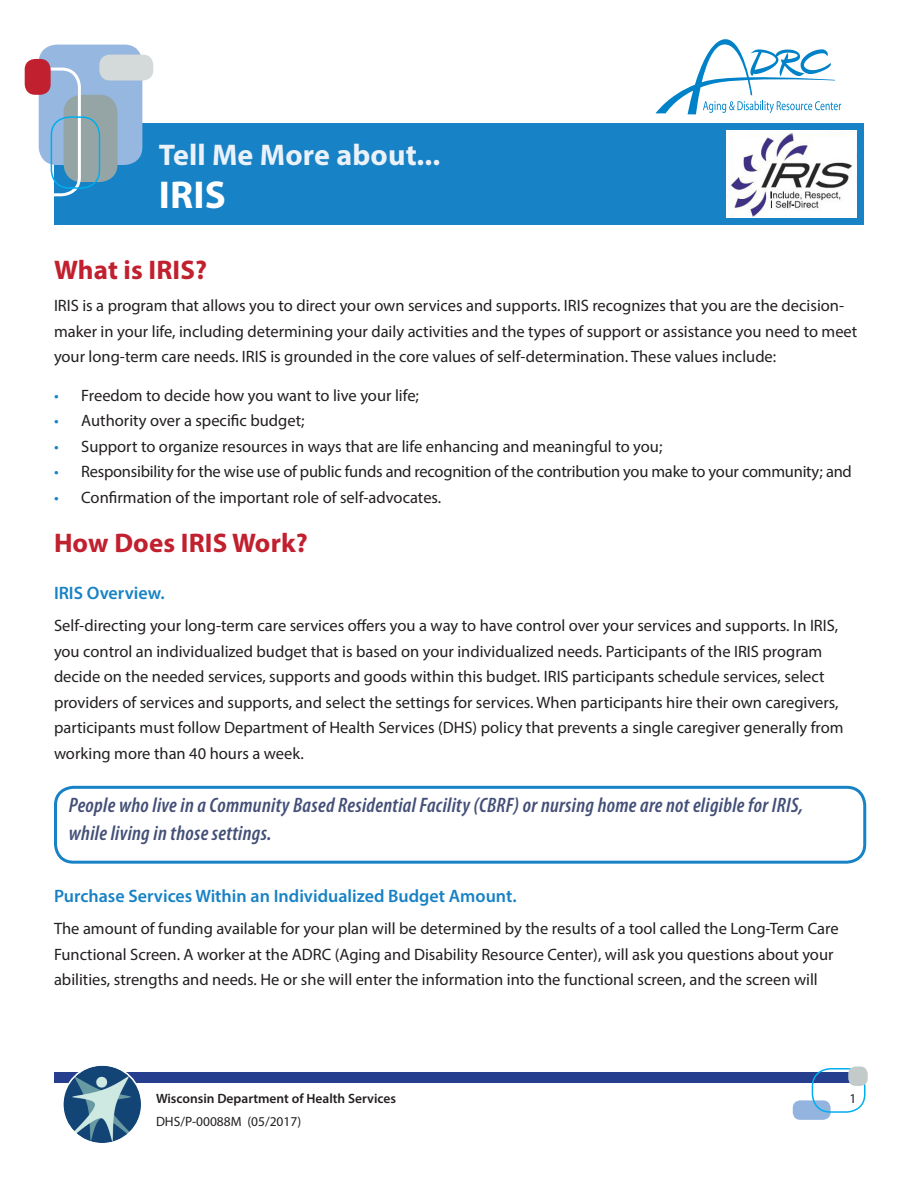
<style>
.page{position:relative;width:918px;height:1188px;background:#fff}
.page>*{position:absolute;margin:0;border:0;box-sizing:border-box;transform-origin:0 0}
.t1{font:700 39px "Myriad Pro";color:#fff}
.t2{font:700 30px "Myriad Pro";letter-spacing:.005em;color:#ebf1f9}
.t3{font:700 27px "Myriad Pro";letter-spacing:.005em;color:#c1202f}
.t4{font:italic 600 condensed 21px/28.5px "Myriad Pro";letter-spacing:.015em;color:#434f77}
.t5{font:600 18px "Myriad Pro";color:#1782c5}
.t6{font:16.5px/25.5px "Myriad Pro";color:#231f20}
.t7{font:600 13.5px "Myriad Pro";color:#231f20}
.t8{font:13.5px "Myriad Pro";color:#231f20}
.s1{color:#1782c5}
</style>
<div class="page">
<div style="left:54px;top:123px;width:810px;height:102px;background:#1782c5"></div>
<svg style="left:655px;top:39px;width:186px;height:75px"></svg>
<div style="left:39px;top:45px;width:103px;height:120px;background:#96b7df;border-radius:18px"></div>
<div style="left:64px;top:95px;width:54px;height:87px;background:#95a5a6;border-radius:18px"></div>
<div style="left:99px;top:55px;width:54px;height:26px;background:#d4d9da;border-radius:11px"></div>
<div style="left:20px;top:68px;width:61px;height:128px;border:3px solid #fff;border-radius:18px"></div>
<div style="left:25px;top:59px;width:26px;height:36px;background:#c1202f;border-radius:10px"></div>
<div style="left:51px;top:116px;width:49px;height:73px;border:2px solid #00aeef;border-radius:18px"></div>
<div style="left:54px;top:1072px;width:810px;height:11px;background:#253f8e"></div>
<div style="left:793px;top:1100px;width:38px;height:20px;background:#92b4de;border-radius:8px"></div>
<div style="left:812px;top:1068px;width:53px;height:45px;border:2px solid #00aeef;border-radius:18px"></div>
<div style="left:848px;top:1066px;width:20px;height:20px;background:#c3caca;border-radius:8px"></div>
<img style="left:63px;top:1065px;width:79px;height:79px;border-radius:39px">
<div style="left:62px;top:1064px;width:80px;height:81px;border:2px solid #fff;border-radius:50%"></div>
<div style="left:54px;top:786px;width:812px;height:78px;border:3px solid #1782c5;border-radius:18px"></div>
<img style="left:727px;top:130px;width:129px;height:88px">
<h2 class="t2" style="left:159px;top:135px;width:283px">Tell Me More about...</h2>
<h1 class="t1" style="left:159px;top:169px;width:69px">IRIS</h1>
<h3 class="t3" style="left:54px;top:253px;width:155px">What is IRIS?</h3>
<p class="t6" style="left:54px;top:293px;width:805px">IRIS is a program that allows you to direct your own services and supports. IRIS recognizes that you are the decision&shy;maker in your life, including determining your daily activities and the types of support or assistance you need to meet your long-term care needs. IRIS is grounded in the core values of self-determination. These values include:</p>
<p class="t6" style="left:54px;top:382px;width:367px"><span class="s1">•</span> Freedom to decide how you want to live your life;</p>
<p class="t6" style="left:54px;top:408px;width:252px"><span class="s1">•</span> Authority over a specific budget;</p>
<p class="t6" style="left:54px;top:433px;width:610px"><span class="s1">•</span> Support to organize resources in ways that are life enhancing and meaningful to you;</p>
<p class="t6" style="left:54px;top:459px;width:799px"><span class="s1">•</span> Responsibility for the wise use of public funds and recognition of the contribution you make to your community; and</p>
<p class="t6" style="left:54px;top:484px;width:389px"><span class="s1">•</span> Confirmation of the important role of self-advocates.</p>
<h3 class="t3" style="left:54px;top:525px;width:255px">How Does IRIS Work?</h3>
<p class="t5" style="left:54px;top:582px;width:112px">IRIS Overview.</p>
<p class="t6" style="left:54px;top:613px;width:791px">Self-directing your long-term care services offers you a way to have control over your services and supports. In IRIS, you control an individualized budget that is based on your individualized needs. Participants of the IRIS program decide on the needed services, supports and goods within this budget. IRIS participants schedule services, select providers of services and supports, and select the settings for services. When participants hire their own caregivers, participants must follow Department of Health Services (DHS) policy that prevents a single caregiver generally from working more than 40 hours a week.</p>
<p class="t4" style="left:69px;top:790px;width:736px">People who live in a Community Based Residential Facility (CBRF) or nursing home are not eligible for IRIS, while living in those settings.</p>
<p class="t5" style="left:54px;top:885px;width:464px">Purchase Services Within an Individualized Budget Amount.</p>
<p class="t6" style="left:54px;top:916px;width:786px">The amount of funding available for your plan will be determined by the results of a tool called the Long-Term Care<br>Functional Screen. A worker at the ADRC (Aging and Disability Resource Center), will ask you questions about your abilities, strengths and needs. He or she will enter the information into the functional screen, and the screen will</p>
<p class="t7" style="left:156px;top:1090px;width:242px">Wisconsin Department of Health Services</p>
<p class="t8" style="left:156px;top:1113px;width:147px">DHS/P-00088M (05/2017)</p>
<p class="t8" style="left:850px;top:1090px;width:8px">1</p>
</div>
